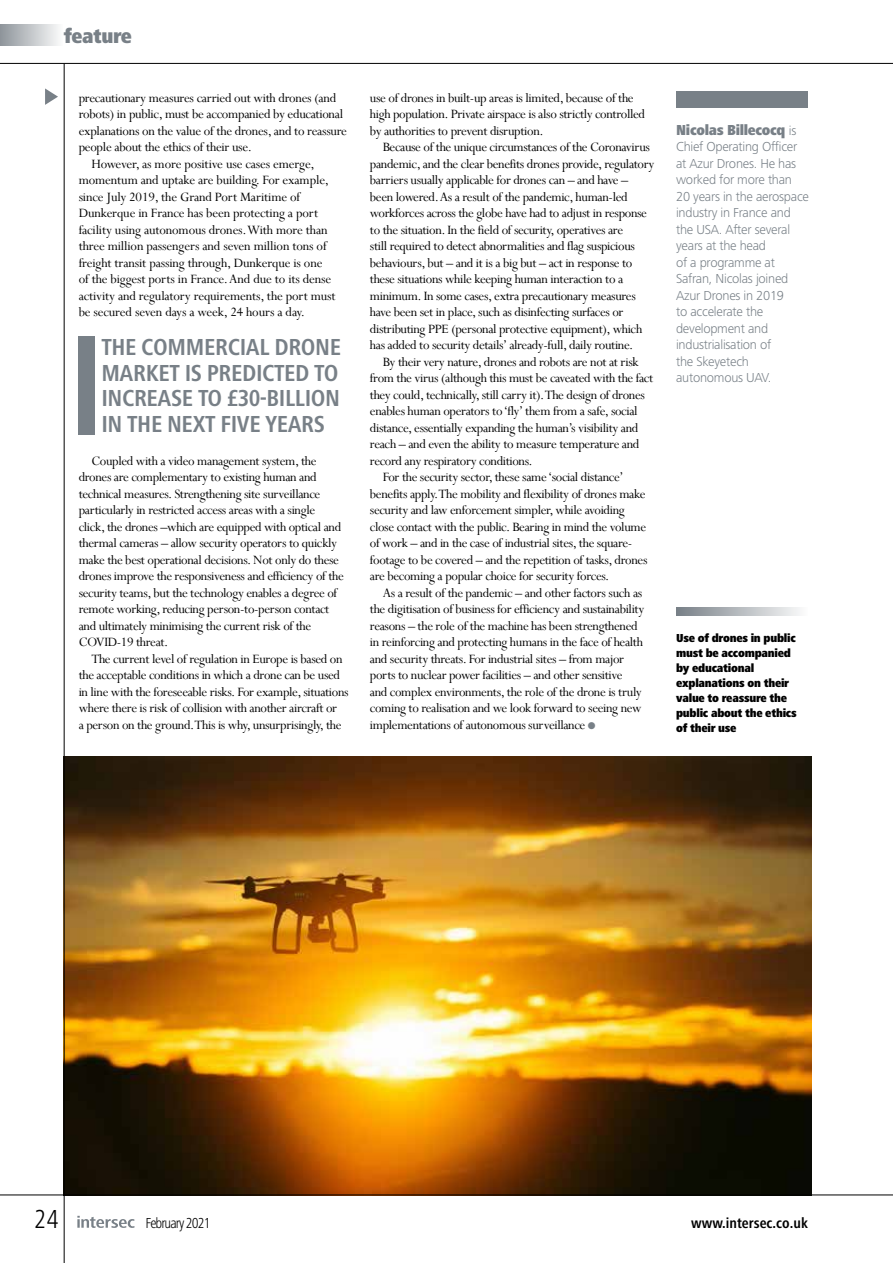
<style>
.page{position:relative;width:893px;height:1263px;background:#fff}
.page>*{position:absolute;margin:0;border:0;box-sizing:border-box;transform-origin:0 0}
.t1{font:300 condensed 27px "Frutiger Next LTW1 G";color:#000}
.t2{font:700 condensed 24px/25.5px "Frutiger Next LT";letter-spacing:-.015em;color:#788087;text-align:justify}
.t3{font:900 condensed 21px "Frutiger Next Pro";letter-spacing:-.02em;color:#788087}
.t4{font:700 condensed 15px "Frutiger Next LT";color:#000}
.t5{font:900 condensed 15px "Frutiger Next Pro";letter-spacing:-.02em;color:#788087}
.t6{font:300 condensed 15px "Frutiger Next LTW1 G";letter-spacing:-.06em;color:#000}
.t7{font:14.25px/16.5px "Perpetua";letter-spacing:-.025em;color:#000}
.t8{font:300 13.5px/16.5px "Frutiger Next LT";letter-spacing:-.02em;color:#788087}
.t9{font:900 condensed 12px/15px "Frutiger Next Pro";letter-spacing:-.02em;color:#000}
.s1{color:#788087}
.s2{font-family:"Frutiger Next LT";font-weight:300;font-stretch:normal;font-size:13.5px}
</style>
<div class="page">
<hr style="left:0;top:63px;width:893px;height:1px;background:#000">
<svg style="left:77px;top:1216px;width:58px;height:12px"></svg>
<img style="left:63px;top:757px;width:748px;height:437px">
<svg style="left:45px;top:88px;width:13px;height:17px"></svg>
<hr style="left:0;top:1194px;width:893px;height:1px;background:#000">
<hr style="left:64px;top:64px;width:1px;height:1199px;background:#000">
<div style="left:0;top:25px;width:63px;height:21px;background:linear-gradient(to right,#8e959b,#fcfcfc)"></div>
<div style="left:676px;top:91px;width:132px;height:17px;background:#788087"></div>
<svg style="left:676px;top:607px;width:124px;height:9px"></svg>
<div style="left:78px;top:336px;width:17px;height:99px;background:#788087"></div>
<h3 class="t3" style="left:64px;top:24px;width:70px">feature</h3>
<p class="t7" style="left:79px;top:89px;width:259px">precautionary measures carried out with drones (and</p>
<p class="t7" style="left:79px;top:105px;width:266px">robots) in public, must be accompanied by educational</p>
<p class="t7" style="left:79px;top:122px;width:270px">explanations on the value of the drones, and to reassure</p>
<p class="t7" style="left:79px;top:138px;width:175px">people about the ethics of their use.</p>
<p class="t7" style="left:91px;top:155px;width:225px">However, as more positive use cases emerge,</p>
<p class="t7" style="left:79px;top:171px;width:252px">momentum and uptake are building. For example,</p>
<p class="t7" style="left:79px;top:188px;width:223px">since July 2019, the Grand Port Maritime of</p>
<p class="t7" style="left:79px;top:204px;width:241px">Dunkerque in France has been protecting a port</p>
<p class="t7" style="left:79px;top:221px;width:250px">facility using autonomous drones. With more than</p>
<p class="t7" style="left:79px;top:237px;width:250px">three million passengers and seven million tons of</p>
<p class="t7" style="left:79px;top:254px;width:245px">freight transit passing through, Dunkerque is one</p>
<p class="t7" style="left:79px;top:270px;width:254px">of the biggest ports in France. And due to its dense</p>
<p class="t7" style="left:79px;top:287px;width:259px">activity and regulatory requirements, the port must</p>
<p class="t7" style="left:79px;top:303px;width:228px">be secured seven days a week, 24 hours a day.</p>
<h2 class="t2" style="left:101px;top:334px;width:241px">THE COMMERCIAL DRONE MARKET IS PREDICTED TO INCREASE TO £30-BILLION IN THE NEXT FIVE YEARS</h2>
<p class="t7" style="left:79px;top:452px;width:267px;text-indent:13px">Coupled with a video management system, the drones are complementary to existing human and technical measures. Strengthening site surveillance particularly in restricted access areas with a single click, the drones –which are equipped with optical and thermal cameras – allow security operators to quickly make the best operational decisions. Not only do these drones improve the responsiveness and efficiency of the security teams, but the technology enables a degree of remote working, reducing person-to-person contact and ultimately minimising the current risk of the COVID-19 threat.</p>
<p class="t7" style="left:79px;top:650px;width:271px;text-indent:13px">The current level of regulation in Europe is based on the acceptable conditions in which a drone can be used in line with the foreseeable risks. For example, situations where there is risk of collision with another aircraft or<br>a person on the ground. This is why, unsurprisingly, the</p>
<p class="t7" style="left:370px;top:89px;width:277px">use of drones in built-up areas is limited, because of the high population. Private airspace is also strictly controlled by authorities to prevent disruption.</p>
<p class="t7" style="left:370px;top:138px;width:286px;text-indent:13px">Because of the unique circumstances of the Coronavirus pandemic, and the clear benefits drones provide, regulatory barriers usually applicable for drones can – and have – been lowered. As a result of the pandemic, human-led workforces across the globe have had to adjust in response to the situation. In the field of security, operatives are<br>still required to detect abnormalities and flag suspicious behaviours, but – and it is a big but – act in response to these situations while keeping human interaction to a minimum. In some cases, extra precautionary measures have been set in place, such as disinfecting surfaces or distributing PPE (personal protective equipment), which has added to security details’ already-full, daily routine.</p>
<p class="t7" style="left:383px;top:353px;width:257px">By their very nature, drones and robots are not at risk</p>
<p class="t7" style="left:370px;top:369px;width:285px">from the virus (although this must be caveated with the fact</p>
<p class="t7" style="left:370px;top:386px;width:276px">they could, technically, still carry it). The design of drones</p>
<p class="t7" style="left:370px;top:402px;width:269px">enables human operators to ‘fly’ them from a safe, social</p>
<p class="t7" style="left:370px;top:419px;width:270px">distance, essentially expanding the human’s visibility and</p>
<p class="t7" style="left:370px;top:435px;width:271px">reach – and even the ability to measure temperature and</p>
<p class="t7" style="left:370px;top:452px;width:164px">record any respiratory conditions.</p>
<p class="t7" style="left:383px;top:468px;width:242px">For the security sector, these same ‘social distance’</p>
<p class="t7" style="left:370px;top:485px;width:277px">benefits apply. The mobility and flexibility of drones make</p>
<p class="t7" style="left:370px;top:501px;width:256px">security and law enforcement simpler, while avoiding</p>
<p class="t7" style="left:370px;top:518px;width:278px">close contact with the public. Bearing in mind the volume</p>
<p class="t7" style="left:370px;top:534px;width:264px">of work – and in the case of industrial sites, the square-</p>
<p class="t7" style="left:370px;top:551px;width:279px">footage to be covered – and the repetition of tasks, drones</p>
<p class="t7" style="left:370px;top:567px;width:241px">are becoming a popular choice for security forces.</p>
<p class="t7" style="left:383px;top:584px;width:261px">As a result of the pandemic – and other factors such as</p>
<p class="t7" style="left:370px;top:600px;width:276px">the digitisation of business for efficiency and sustainability</p>
<p class="t7" style="left:370px;top:617px;width:269px">reasons – the role of the machine has been strengthened</p>
<p class="t7" style="left:370px;top:633px;width:274px">in reinforcing and protecting humans in the face of health</p>
<p class="t7" style="left:370px;top:650px;width:256px">and security threats. For industrial sites – from major</p>
<p class="t7" style="left:370px;top:666px;width:254px">ports to nuclear power facilities – and other sensitive</p>
<p class="t7" style="left:370px;top:683px;width:273px">and complex environments, the role of the drone is truly</p>
<p class="t7" style="left:370px;top:699px;width:273px">coming to realisation and we look forward to seeing new</p>
<p class="t7" style="left:370px;top:716px;width:227px">implementations of autonomous surveillance <span class="s1">●</span></p>
<p class="t5" style="left:676px;top:121px;width:122px">Nicolas Billecocq <span class="s2">is</span></p>
<p class="t8" style="left:676px;top:138px;width:134px">Chief Operating Officer at Azur Drones. He has worked for more than<br>20 years in the aerospace industry in France and the USA. After several years at the head<br>of a programme at<br>Safran, Nicolas joined<br>Azur Drones in 2019<br>to accelerate the development and industrialisation of<br>the Skeyetech autonomous UAV.</p>
<p class="t9" style="left:676px;top:631px;width:122px">Use of drones in public must be accompanied by educational explanations on their value to reassure the public about the ethics of their use</p>
<h1 class="t1" style="left:34px;top:1203px;width:26px">24</h1>
<p class="t6" style="left:146px;top:1214px;width:67px">February 2021</p>
<p class="t4" style="left:691px;top:1214px;width:118px">www.intersec.co.uk</p>
</div>
